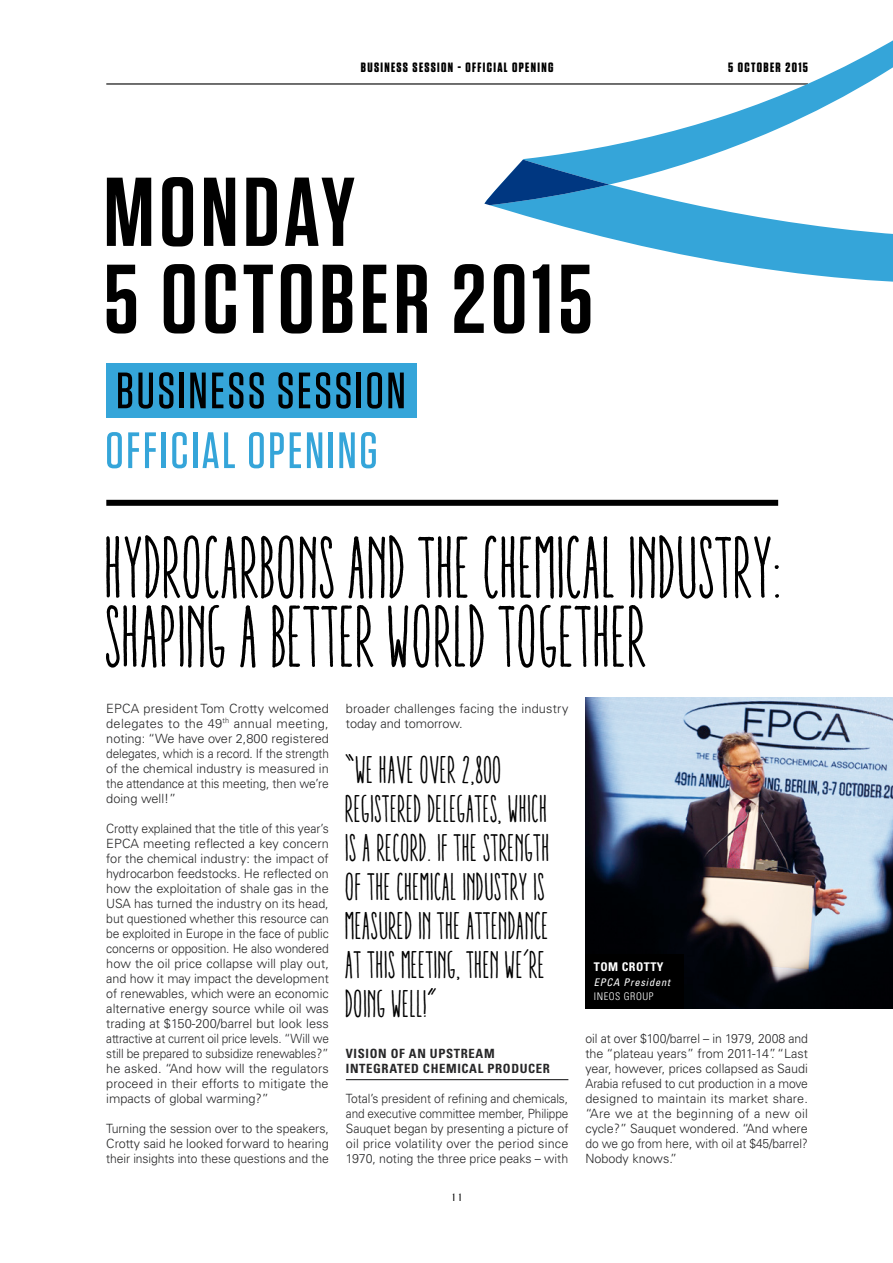
<style>
.page{position:relative;width:893px;height:1263px;background:#fff}
.page>*{position:absolute;margin:0;border:0;box-sizing:border-box;transform-origin:0 0}
.HEADER_FULL_PAGE{font:600 97.5px/87px "Tungsten";letter-spacing:.05em;color:#000}
.t1{font:ultra-condensed 88.5px/69px "Aracne";letter-spacing:.005em;color:#000}
.HEADERS{font:500 51px "Tungsten";letter-spacing:.05em;color:#000}
.HEADERS-2{font:500 51px "Tungsten";letter-spacing:.05em;color:#35a5d9}
.QUOTE{font:ultra-condensed 39px/39px "Aracne";letter-spacing:.01em;color:#000}
.vignet{font:700 13.5px "Tungsten";letter-spacing:.1em;color:#000}
.BODY{font:300 12.75px/15px "Univers LT Std";color:#272728;text-align:justify;scale:.95 1}
.BODY-2{font:300 12.75px/15px "Univers LT Std";color:#272728;text-align:justify}
.BODY-3{font:300 12.75px/15px "Univers LT Std";color:#272728;text-align:justify;scale:.96 1}
.BODY-4{font:300 12.75px/15px "Univers LT Std";color:#272728;text-align:justify;scale:.94 1}
.INTERTITLE{font:700 condensed 12.75px/15px "Univers LT Std";letter-spacing:.05em;color:#272728}
.INTERTITLE_copy{font:700 condensed 12px "Univers LT Std";letter-spacing:.04em;color:#fff}
.adress_company{font:italic condensed 10.5px "Univers LT Std";letter-spacing:.075em;color:#fff}
.adress_company-2{font:300 condensed 10.5px "Univers LT Std";letter-spacing:.05em;color:#fff}
.vignet-2{font:10.5px "Cheltenham BT";color:#000}
</style>
<div class="page">
<hr style="left:106px;top:83px;width:702px;height:2px;background:#000">
<hr style="left:346px;top:1079px;width:222px;height:1px;background:#272728">
<div style="left:106px;top:500px;width:672px;height:6px;background:#000"></div>
<div style="left:106px;top:363px;width:311px;height:54px;background:#35a5d9"></div>
<img style="left:585px;top:698px;width:308px;height:311px">
<svg style="left:483px;top:40px;width:410px;height:99px"></svg>
<svg style="left:490px;top:139px;width:403px;height:143px"></svg>
<svg style="left:484px;top:160px;width:125px;height:45px;background:#3a7eb5"></svg>
<div style="left:585px;top:954px;width:99px;height:55px;background:#000"></div>
<p class="vignet" style="left:361px;top:61px;width:194px">BUSINESS SESSION - OFFICIAL OPENING</p>
<p class="HEADER_FULL_PAGE" style="left:104px;top:171px;width:491px">MONDAY<br>5 OCTOBER 2015</p>
<p class="HEADERS" style="left:116px;top:364px;width:291px">BUSINESS SESSION</p>
<p class="HEADERS-2" style="left:105px;top:424px;width:274px">OFFICIAL OPENING</p>
<p class="vignet" style="left:728px;top:60px;width:81px">5 OCTOBER 2015</p>
<p class="t1" style="left:106px;top:534px;width:679px">HYDROCARBONS AND THE CHEMICAL INDUSTRY:<br>SHAPING A BETTER WORLD TOGETHER</p>
<p class="BODY-2" style="left:106px;top:701px;width:224px">EPCA president Tom Crotty welcomed delegates to the 49<sup>th</sup> annual meeting, noting: “We have over 2,800 registered delegates, which is a record. If the strength of the chemical industry is measured in the attendance at this meeting, then we’re doing well!”</p>
<p class="BODY" style="left:106px;top:821px;width:236px">Crotty explained that the title of this year’s EPCA meeting reflected a key concern for the chemical industry: the impact of hydrocarbon feedstocks. He reflected on how the exploitation of shale gas in the USA has turned the industry on its head, but questioned whether this resource can be exploited in Europe in the face of public concerns or opposition. He also wondered how the oil price collapse will play out, and how it may impact the development of renewables, which were an economic alternative energy source while oil was trading at $150-200/barrel but look less attractive at current oil price levels. “Will we still be prepared to subsidize renewables?” he asked. “And how will the regulators proceed in their efforts to mitigate the impacts of global warming?”</p>
<p class="BODY-2" style="left:106px;top:1121px;width:224px">Turning the session over to the speakers, Crotty said he looked forward to hearing their insights into these questions and the</p>
<p class="BODY-2" style="left:346px;top:701px;width:224px">broader challenges facing the industry today and tomorrow.</p>
<p class="QUOTE" style="left:346px;top:750px;width:206px">“WE HAVE OVER 2,800<br>REGISTERED DELEGATES, WHICH<br>IS A RECORD. IF THE STRENGTH<br>OF THE CHEMICAL INDUSTRY IS<br>MEASURED IN THE ATTENDANCE<br>AT THIS MEETING, THEN WE’RE<br>DOING WELL!”</p>
<p class="INTERTITLE" style="left:346px;top:1045px;width:206px">VISION OF AN UPSTREAM<br>INTEGRATED CHEMICAL PRODUCER</p>
<p class="BODY-4" style="left:346px;top:1091px;width:238px">Total’s president of refining and chemicals, and executive committee member, Philippe Sauquet began by presenting a picture of oil price volatility over the period since 1970, noting the three price peaks – with</p>
<p class="vignet-2" style="left:451px;top:1190px;width:13px">11</p>
<p class="INTERTITLE_copy" style="left:594px;top:959px;width:71px">TOM CROTTY</p>
<p class="adress_company" style="left:594px;top:975px;width:78px">EPCA President</p>
<p class="adress_company-2" style="left:594px;top:990px;width:61px">INEOS GROUP</p>
<p class="BODY-3" style="left:585px;top:1031px;width:233px">oil at over $100/barrel – in 1979, 2008 and the “plateau years” from 2011-14”. “Last year, however, prices collapsed as Saudi Arabia refused to cut production in a move designed to maintain its market share. “Are we at the beginning of a new oil cycle?” Sauquet wondered. “And where do we go from here, with oil at $45/barrel?<br>Nobody knows.”</p>
</div>
